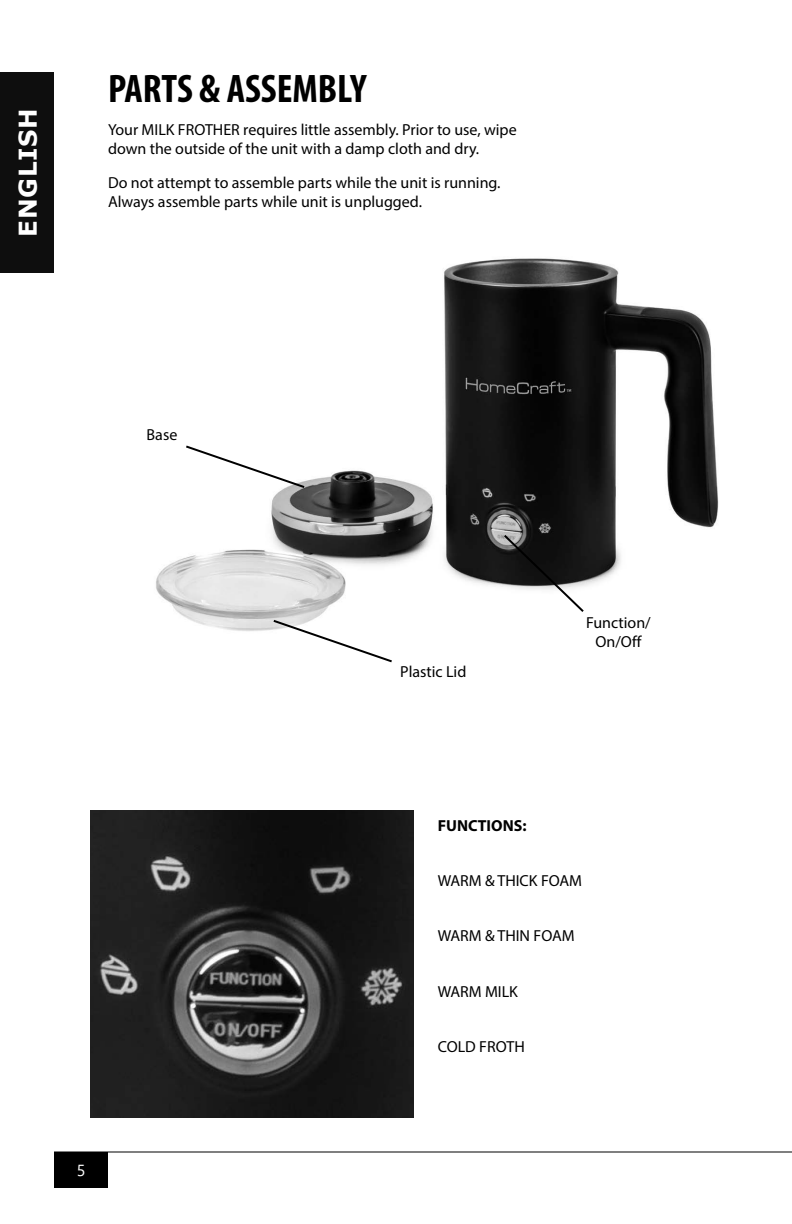
<style>
.page{position:relative;width:792px;height:1224px;background:#fff}
.page>*{position:absolute;margin:0;border:0;box-sizing:border-box;transform-origin:0 0}
.Chapter_Header{font:700 condensed 40px "Myriad Pro";color:#000}
.t1{font:700 24.4px "Verdana";letter-spacing:.03em;color:#fff}
.TOC_title{font:16px/19.2px "Myriad Pro";color:#000}
.TOC_title-2{font:700 16px "Myriad Pro";color:#000}
.t2{font:16px "Segoe UI";color:#fff}
</style>
<div class="page">
<div style="left:0;top:72px;width:54px;height:201px;background:#0e0e0e"></div>
<hr style="left:54px;top:1152px;width:738px;height:1px;background:#000">
<div style="left:54px;top:1152px;width:54px;height:36px;background:#000"></div>
<img style="left:156px;top:258px;width:563px;height:373px">
<svg style="left:502px;top:533px;width:84px;height:81px"></svg>
<svg style="left:271px;top:618px;width:123px;height:45px"></svg>
<img style="left:90px;top:810px;width:324px;height:308px">
<svg style="left:184px;top:442px;width:124px;height:48px"></svg>
<h2 class="t1" style="left:11px;top:237px;width:130px;rotate:-90deg">ENGLISH</h2>
<p class="Chapter_Header" style="left:108px;top:64px;width:260px">PARTS &amp; ASSEMBLY</p>
<p class="TOC_title" style="left:108px;top:120px;width:410px">Your MILK FROTHER requires little assembly. Prior to use, wipe down the outside of the unit with a damp cloth and dry.</p>
<p class="TOC_title" style="left:108px;top:172px;width:394px">Do not attempt to assemble parts while the unit is running.<br>Always assemble parts while unit is unplugged.</p>
<p class="TOC_title" style="left:147px;top:424px;width:32px">Base</p>
<p class="t2" style="left:77px;top:1155px;width:10px">5</p>
<p class="TOC_title" style="left:400px;top:662px;width:68px">Plastic Lid</p>
<p class="TOC_title-2" style="left:438px;top:815px;width:90px">FUNCTIONS:</p>
<p class="TOC_title" style="left:586px;top:612px;width:66px;text-align:center">Function/<br>On/Off</p>
<p class="TOC_title" style="left:438px;top:871px;width:146px">WARM &amp; THICK FOAM</p>
<p class="TOC_title" style="left:438px;top:926px;width:139px">WARM &amp; THIN FOAM</p>
<p class="TOC_title" style="left:438px;top:981px;width:82px">WARM MILK</p>
<p class="TOC_title" style="left:438px;top:1037px;width:89px">COLD FROTH</p>
</div>
